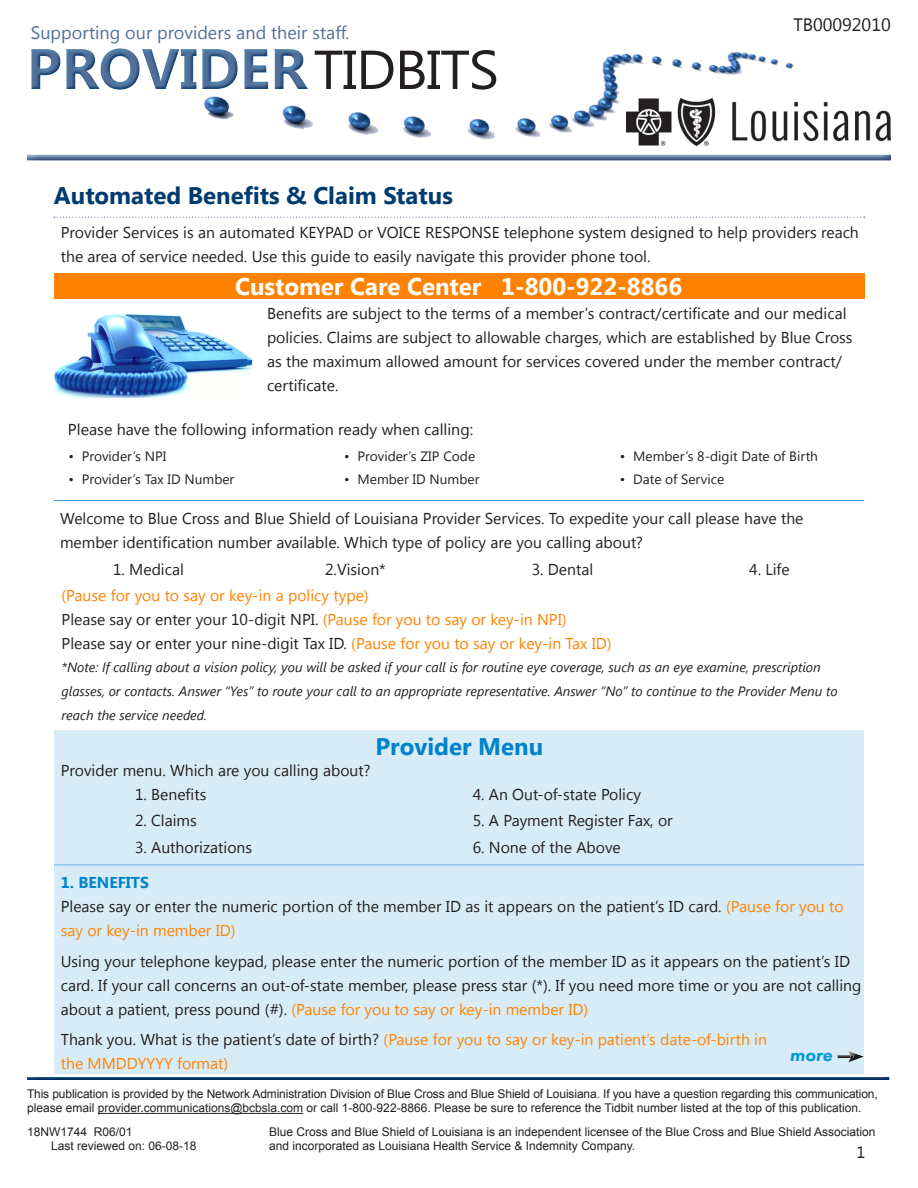
<style>
.page{position:relative;width:918px;height:1188px;background:#fff}
.page>*{position:absolute;margin:0;border:0;box-sizing:border-box;transform-origin:0 0}
.t1{font:700 57px "Segoe UI";color:#517099}
.t2{font:700 24px "Segoe UI";color:#fff}
.t3{font:700 24px "Segoe UI";color:#003b70}
.t4{font:700 24px "Segoe UI";color:#0083ca}
.t5{font:18px "Segoe UI";color:#517099}
.t6{font:18px "Segoe UI";color:#231f20}
.t7{font:italic 800 18px "Futura PT";color:#009ad9}
.t8{font:16.5px "Segoe UI";color:#231f20}
.Article_Text{font:15.75px/24px "Segoe UI";color:#231f20}
.Article_Text-2{font:15.75px/24px "Segoe UI";color:#ff8200}
.Article_Text-3{font:700 15.75px "Segoe UI";color:#0083ca}
.t9{font:italic 13.5px/24px "Segoe UI";color:#231f20}
.t10{font:13.5px "Segoe UI";color:#231f20}
.t11{font:12px/14.4px "Arial";color:#231f20}
.s1{font-weight:400;font-size:54.75px;color:#231f20}
.s2{color:#ff8200}
.s3{color:#231f20}
</style>
<div class="page">
<div style="left:27px;top:154px;width:865px;height:9px;background:#25408f;opacity:.75"></div>
<hr style="left:52px;top:216px;width:814px;height:4px;background:#231f20;opacity:.75">
<img style="left:204px;top:51px;width:590px;height:89px">
<img style="left:627px;top:99px;width:264px;height:46px">
<svg style="left:31px;top:48px;width:281px;height:45px"></svg>
<div style="left:27px;top:1077px;width:864px;height:6px;background:#231f20;opacity:.75"></div>
<hr style="left:98px;top:1113px;width:205px;height:1px;background:#231f20">
<div style="left:54px;top:730px;width:810px;height:343px;background:#d8ecf7"></div>
<div style="left:54px;top:273px;width:811px;height:26px;background:#ff8200"></div>
<img style="left:55px;top:314px;width:198px;height:83px">
<div style="left:835px;top:1049px;width:30px;height:10px;background:#d8ecf7"></div>
<div style="left:835px;top:1051px;width:30px;height:12px;background:#25408f;opacity:.75"></div>
<hr style="left:52px;top:500px;width:814px;height:4px;background:#25408f;opacity:.75">
<hr style="left:53px;top:864px;width:812px;height:4px;background:#25408f;opacity:.75">
<p class="t5" style="left:31px;top:20px;width:320px">Supporting our providers and their staff.</p>
<h1 class="t1" style="left:27px;top:28px;width:474px">PROVIDER<span class="s1">TIDBITS</span></h1>
<p class="t6" style="left:793px;top:12px;width:99px">TB00092010</p>
<p class="t3" style="left:54px;top:178px;width:400px">Automated Benefits &amp; Claim Status</p>
<p class="Article_Text" style="left:61px;top:220px;width:800px">Provider Services is an automated KEYPAD or VOICE RESPONSE telephone system designed to help providers reach the area of service needed. Use this guide to easily navigate this provider phone tool.</p>
<p class="t2" style="left:235px;top:269px;width:449px">Customer Care Center 1-800-922-8866</p>
<p class="Article_Text" style="left:267px;top:300px;width:587px">Benefits are subject to the terms of a member’s contract/certificate and our medical policies. Claims are subject to allowable charges, which are established by Blue Cross as the maximum allowed amount for services covered under the member contract/ certificate.</p>
<p class="Article_Text" style="left:68px;top:417px;width:407px">Please have the following information ready when calling:</p>
<p class="t10" style="left:68px;top:447px;width:99px">• Provider’s NPI</p>
<p class="t10" style="left:68px;top:470px;width:168px">• Provider’s Tax ID Number</p>
<p class="t10" style="left:620px;top:447px;width:200px">• Member’s 8-digit Date of Birth</p>
<p class="t10" style="left:620px;top:470px;width:106px">• Date of Service</p>
<p class="t10" style="left:344px;top:447px;width:133px">• Provider’s ZIP Code</p>
<p class="t10" style="left:344px;top:470px;width:137px">• Member ID Number</p>
<p class="Article_Text" style="left:60px;top:505px;width:745px">Welcome to Blue Cross and Blue Shield of Louisiana Provider Services. To expedite your call please have the member identification number available. Which type of policy are you calling about?</p>
<p class="Article_Text" style="left:113px;top:557px;width:72px">1. Medical</p>
<p class="Article_Text" style="left:325px;top:557px;width:62px">2.Vision*</p>
<p class="Article_Text" style="left:532px;top:557px;width:63px">3. Dental</p>
<p class="Article_Text" style="left:749px;top:557px;width:42px">4. Life</p>
<p class="Article_Text-2" style="left:62px;top:583px;width:309px">(Pause for you to say or key-in a policy type)</p>
<p class="Article_Text" style="left:62px;top:607px;width:507px">Please say or enter your 10-digit NPI. <span class="s2">(Pause for you to say or key-in NPI)</span></p>
<p class="Article_Text" style="left:62px;top:631px;width:552px">Please say or enter your nine-digit Tax ID. <span class="s2">(Pause for you to say or key-in Tax ID)</span></p>
<p class="t9" style="left:62px;top:655px;width:778px">*Note: If calling about a vision policy, you will be asked if your call is for routine eye coverage, such as an eye examine, prescription glasses, or contacts. Answer “Yes” to route your call to an appropriate representative. Answer “No” to continue to the Provider Menu to reach the service needed.</p>
<p class="t4" style="left:376px;top:730px;width:169px">Provider Menu</p>
<p class="Article_Text" style="left:61px;top:758px;width:311px">Provider menu. Which are you calling about?</p>
<p class="Article_Text" style="left:135px;top:782px;width:73px">1. Benefits</p>
<p class="Article_Text" style="left:135px;top:808px;width:63px">2. Claims</p>
<p class="Article_Text" style="left:135px;top:834px;width:119px">3. Authorizations</p>
<p class="Article_Text" style="left:473px;top:782px;width:170px">4. An Out-of-state Policy</p>
<p class="Article_Text" style="left:473px;top:808px;width:202px">5. A Payment Register Fax, or</p>
<p class="Article_Text" style="left:473px;top:834px;width:150px">6. None of the Above</p>
<p class="Article_Text-3" style="left:61px;top:871px;width:90px">1. BENEFITS</p>
<p class="Article_Text" style="left:61px;top:894px;width:784px">Please say or enter the numeric portion of the member ID as it appears on the patient’s ID card. <span class="s2">(Pause for you to say or key-in member ID)</span></p>
<p class="Article_Text" style="left:61px;top:948px;width:802px">Using your telephone keypad, please enter the numeric portion of the member ID as it appears on the patient’s ID card. If your call concerns an out-of-state member, please press star (*). If you need more time or you are not calling about a patient, press pound (#). <span class="s2">(Pause for you to say or key-in member ID)</span></p>
<p class="Article_Text-2" style="left:61px;top:1027px;width:708px"><span class="s3">Thank you. What is the patient’s date of birth?</span> (Pause for you to say or key-in patient’s date-of-birth in the MMDDYYYY format)</p>
<p class="t7" style="left:790px;top:1043px;width:44px">more</p>
<p class="t11" style="left:27px;top:1086px;width:852px">This publication is provided by the Network Administration Division of Blue Cross and Blue Shield of Louisiana. If you have a question regarding this communication, please email provider.communications@bcbsla.com or call 1-800-922-8866. Please be sure to reference the Tidbit number listed at the top of this publication.</p>
<p class="t11" style="left:51px;top:1125px;width:147px;text-indent:-24px">18NW1744 R06/01<br>Last reviewed on: 06-08-18</p>
<p class="t11" style="left:269px;top:1125px;width:608px">Blue Cross and Blue Shield of Louisiana is an independent licensee of the Blue Cross and Blue Shield Association and incorporated as Louisiana Health Service &amp; Indemnity Company.</p>
<p class="t8" style="left:856px;top:1141px;width:10px">1</p>
</div>
